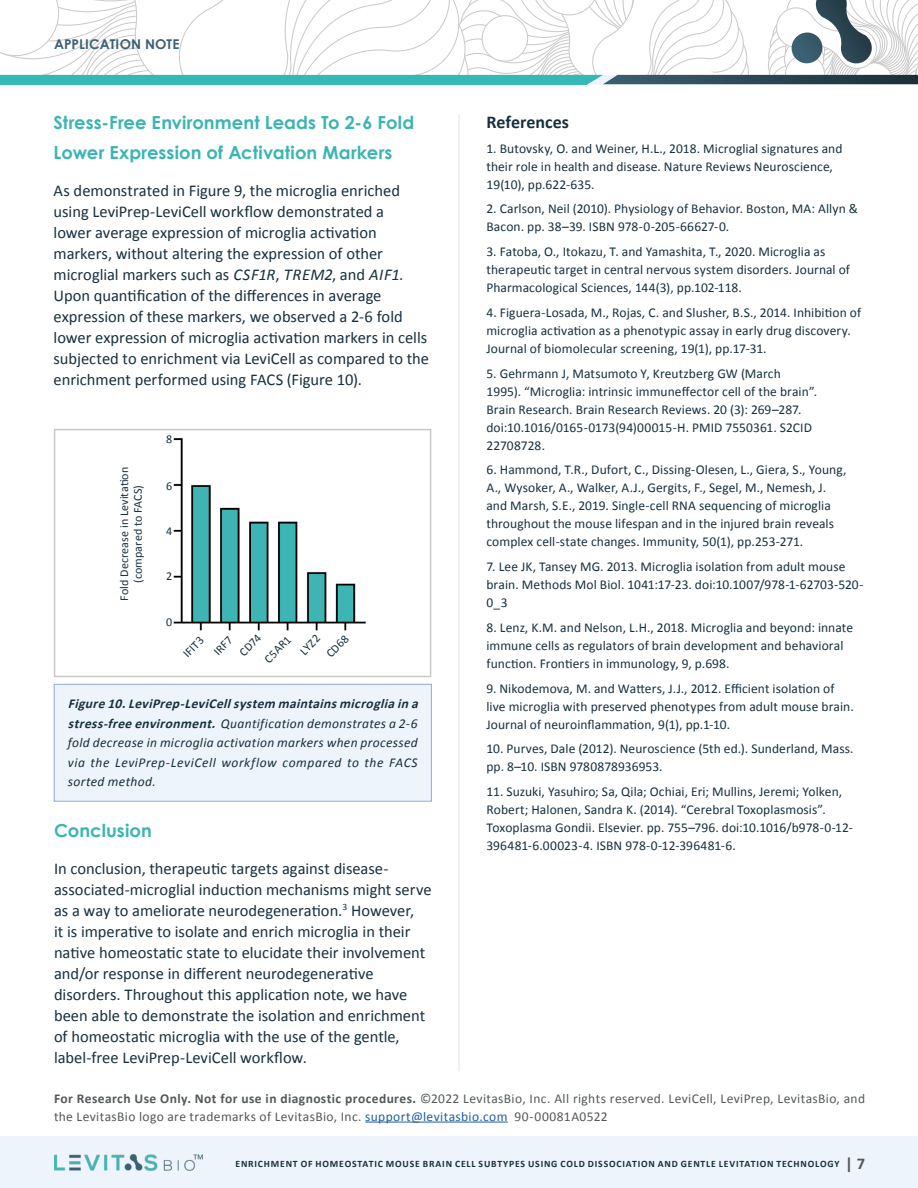
<style>
.page{position:relative;width:918px;height:1188px;background:#fff}
.page>*{position:absolute;margin:0;border:0;box-sizing:border-box;transform-origin:0 0}
.t1{font:700 18px/30px "Century Gothic";letter-spacing:.005em;color:#3bb5b3}
.t2{font:700 18px "Calibri";color:#17303e}
.t3{font:16.5px/21px "Calibri";color:#17303e}
.t4{font:13.5px/18px "Calibri";letter-spacing:.005em;color:#17303e}
.t5{font:italic 13.5px/19.5px "Calibri";letter-spacing:.025em;color:#17303e}
.t6{font:13.5px/18px "Calibri";letter-spacing:.03em;color:#54585a}
.t7{font:700 13.5px "Century Gothic";letter-spacing:.015em;color:#3c6175}
.t8{font:12px/20.9px "Calibri";letter-spacing:.015em;color:#17303e}
.t9{font:700 9.75px "Calibri";letter-spacing:.08em;color:#17303e}
.s1{font-style:italic}
.s2{font-weight:700}
.s3{color:#215e9e}
.s4{font-size:16.5px;color:#54585a}
</style>
<div class="page">
<div style="left:0;top:1136px;width:918px;height:52px;background:#eef4fb"></div>
<img style="left:54px;top:1155px;width:148px;height:15px">
<svg style="left:0;top:0;width:918px;height:84px"></svg>
<div style="left:54px;top:684px;width:377px;height:117px;background:#eef4fb"></div>
<div style="left:54px;top:684px;width:378px;height:117px;border:1px solid #8eaadb"></div>
<hr style="left:459px;top:114px;width:1px;height:957px;background:#dae5ea">
<hr style="left:365px;top:1122px;width:143px;height:1px;background:#215e9e">
<img style="left:113px;top:433px;width:259px;height:245px">
<svg style="left:167px;top:633px;width:189px;height:45px"></svg>
<div style="left:106px;top:436px;width:67px;height:201px;background:#fff"></div>
<div style="left:162px;top:434px;width:10px;height:14px;background:#fff"></div>
<div style="left:54px;top:429px;width:377px;height:248px;border:2px solid #c9c9c7"></div>
<p class="t7" style="left:54px;top:34px;width:127px">APPLICATION NOTE</p>
<h1 class="t1" style="left:54px;top:107px;width:362px">Stress-Free Environment Leads To 2-6 Fold<br>Lower Expression of Activation Markers</h1>
<p class="t3" style="left:54px;top:179px;width:377px">As demonstrated in Figure 9, the microglia enriched using LeviPrep-LeviCell workflow demonstrated a<br>lower average expression of microglia activation markers, without altering the expression of other microglial markers such as <span class="s1">CSF1R</span>, <span class="s1">TREM2</span>, and <span class="s1">AIF1</span>.<br>Upon quantification of the differences in average expression of these markers, we observed a 2-6 fold lower expression of microglia activation markers in cells subjected to enrichment via LeviCell as compared to the enrichment performed using FACS (Figure 10).</p>
<p class="t8" style="left:117px;top:601px;width:136px;line-height:13.5px;text-align:center;rotate:-90deg">Fold Decrease in Levitation (compared to FACS)</p>
<p class="t8" style="left:166px;top:428px;width:8px">8</p>
<p class="t8" style="left:166px;top:475px;width:8px">6</p>
<p class="t8" style="left:166px;top:520px;width:8px">4</p>
<p class="t8" style="left:166px;top:565px;width:8px">2</p>
<p class="t8" style="left:166px;top:611px;width:8px">0</p>
<p class="t8" style="left:234px;top:647px;width:27px;rotate:-46deg">CD74</p>
<p class="t8" style="left:305px;top:634px;width:28px;text-indent:-16px;rotate:-46deg">LYZ2<br>CD68</p>
<p class="t8" style="left:258px;top:653px;width:34px;rotate:-46deg">C5AR1</p>
<p class="t8" style="left:193px;top:632px;width:23px;text-indent:-23px;rotate:-46deg">IFIT3<br>IRF7</p>
<p class="t5" style="left:68px;top:693px;width:356px"><span class="s2">Figure10.LeviPrep-LeviCellsystem maintainsmicrogliaina stress-freeenvironment.</span> Quantification demonstrates a 2-6 fold decrease in microglia activation markers when processed via the LeviPrep-LeviCell workflow compared to the FACS sorted method.</p>
<h1 class="t1" style="left:54px;top:815px;width:99px">Conclusion</h1>
<p class="t3" style="left:54px;top:857px;width:379px">In conclusion, therapeutic targets against disease&shy;associated-microglial induction mechanisms might serve as a way to ameliorate neurodegeneration.<sup>3</sup> However,<br>it is imperative to isolate and enrich microglia in their native homeostatic state to elucidate their involvement and/or response in different neurodegenerative disorders. Throughout this application note, we have been able to demonstrate the isolation and enrichment of homeostatic microglia with the use of the gentle, label-free LeviPrep-LeviCell workflow.</p>
<h1 class="t2" style="left:486px;top:109px;width:84px">References</h1>
<p class="t4" style="left:486px;top:139px;width:358px">1. Butovsky, O. and Weiner, H.L., 2018. Microglial signatures and their role in health and disease. Nature Reviews Neuroscience,<br>19(10), pp.622-635.</p>
<p class="t4" style="left:486px;top:199px;width:373px">2. Carlson, Neil (2010). Physiology of Behavior. Boston, MA: Allyn &amp;<br>Bacon. pp. 38–39. ISBN 978-0-205-66627-0.</p>
<p class="t4" style="left:486px;top:242px;width:365px">3. Fatoba, O., Itokazu, T. and Yamashita, T., 2020. Microglia as therapeutic target in central nervous system disorders. Journal of<br>Pharmacological Sciences, 144(3), pp.102-118.</p>
<p class="t4" style="left:486px;top:303px;width:376px">4. Figuera-Losada, M., Rojas, C. and Slusher, B.S., 2014. Inhibition of microglia activation as a phenotypic assay in early drug discovery.<br>Journal of biomolecular screening, 19(1), pp.17-31.</p>
<p class="t4" style="left:486px;top:364px;width:332px">5. Gehrmann J, Matsumoto Y, Kreutzberg GW (March 1995). “Microglia: intrinsic immuneffector cell of the brain”.<br>Brain Research. Brain Research Reviews. 20 (3): 269–287. doi:10.1016/0165-0173(94)00015-H. PMID 7550361. S2CID 22708728.</p>
<p class="t4" style="left:486px;top:460px;width:361px">6. Hammond, T.R., Dufort, C., Dissing-Olesen, L., Giera, S., Young, A., Wysoker, A., Walker, A.J., Gergits, F., Segel, M., Nemesh, J. and Marsh, S.E., 2019. Single-cell RNA sequencing of microglia throughout the mouse lifespan and in the injured brain reveals complex cell-state changes. Immunity, 50(1), pp.253-271.</p>
<p class="t4" style="left:486px;top:557px;width:379px">7. Lee JK, Tansey MG. 2013. Microglia isolation from adult mouse brain. Methods Mol Biol. 1041:17-23. doi:10.1007/978-1-62703-520-<br>0_3</p>
<p class="t4" style="left:486px;top:618px;width:368px">8. Lenz, K.M. and Nelson, L.H., 2018. Microglia and beyond: innate immune cells as regulators of brain development and behavioral function. Frontiers in immunology, 9, p.698.</p>
<p class="t4" style="left:486px;top:678px;width:369px">9. Nikodemova, M. and Watters, J.J., 2012. Efficient isolation of live microglia with preserved phenotypes from adult mouse brain.<br>Journal of neuroinflammation, 9(1), pp.1-10.</p>
<p class="t4" style="left:486px;top:739px;width:369px">10. Purves, Dale (2012). Neuroscience (5th ed.). Sunderland, Mass. pp. 8–10. ISBN 9780878936953.</p>
<p class="t4" style="left:486px;top:782px;width:368px">11. Suzuki, Yasuhiro; Sa, Qila; Ochiai, Eri; Mullins, Jeremi; Yolken, Robert; Halonen, Sandra K. (2014). “Cerebral Toxoplasmosis”.<br>Toxoplasma Gondii. Elsevier. pp. 755–796. doi:10.1016/b978-0-12- 396481-6.00023-4. ISBN 978-0-12-396481-6.</p>
<p class="t6" style="left:54px;top:1088px;width:813px"><span class="s2">For Research Use Only. Not for use in diagnostic procedures.</span> ©2022 LevitasBio, Inc. All rights reserved. LeviCell, LeviPrep, LevitasBio, and the LevitasBio logo are trademarks of LevitasBio, Inc. <span class="s3">support@levitasbio.com</span> 90-00081A0522</p>
<p class="t9" style="left:236px;top:1157px;width:631px">ENRICHMENT OF HOMEOSTATIC MOUSE BRAIN CELL SUBTYPES USING COLD DISSOCIATION AND GENTLE LEVITATION TECHNOLOGY <span class="s4">| 7</span></p>
</div>
